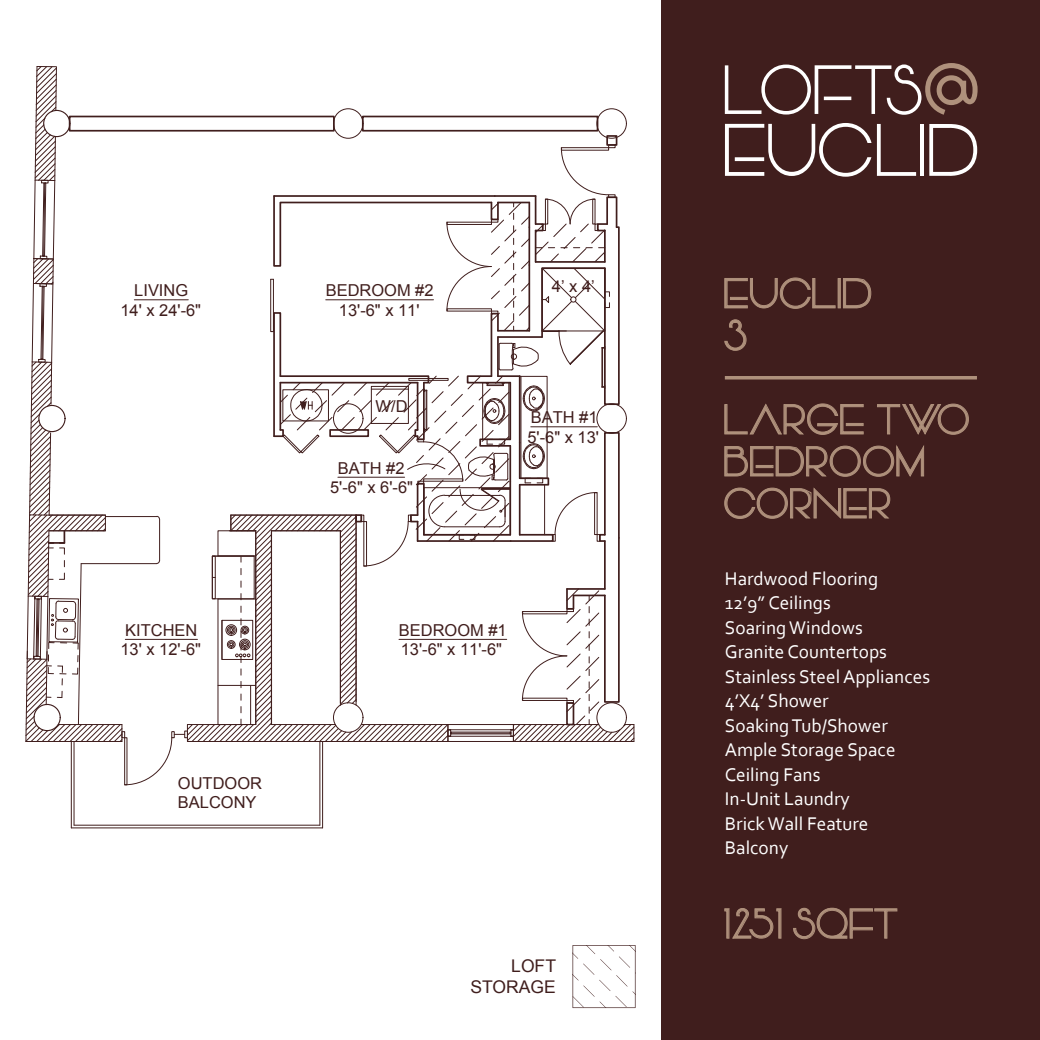
<style>
.page{position:relative;width:1040px;height:1040px;background:#fff}
.page>*{position:absolute;margin:0;border:0;box-sizing:border-box;transform-origin:0 0}
.t1{font:42px/42px "Vonique 64";letter-spacing:.02em;color:#af917c}
.t2{font:42px "Vonique 64";color:#af917c}
.t3{font:19.25px/24.5px "Corbel";color:#fff}
.t4{font:17.5px/21px "Arial";color:#401e1d;text-align:right}
.t5{font:16.45px/19.6px "Arial";color:#401e1d}
</style>
<div class="page">
<div style="left:662px;top:0;width:378px;height:1040px;background:#401e1d"></div>
<svg style="left:724px;top:277px;width:111px;height:32px"></svg>
<div style="left:837px;top:278px;width:3px;height:30px;border:1px solid #af917c"></div>
<svg style="left:843px;top:278px;width:28px;height:31px"></svg>
<svg style="left:724px;top:319px;width:22px;height:32px"></svg>
<svg style="left:724px;top:403px;width:139px;height:32px"></svg>
<svg style="left:877px;top:403px;width:92px;height:32px"></svg>
<svg style="left:724px;top:445px;width:200px;height:32px"></svg>
<svg style="left:724px;top:487px;width:166px;height:32px"></svg>
<svg style="left:724px;top:908px;width:57px;height:30px"></svg>
<svg style="left:793px;top:907px;width:104px;height:32px"></svg>
<svg style="left:724px;top:63px;width:253px;height:52px"></svg>
<svg style="left:725px;top:123px;width:146px;height:54px"></svg>
<svg style="left:877px;top:124px;width:39px;height:52px"></svg>
<hr style="left:920px;top:124px;width:4px;height:52px;background:#fff">
<svg style="left:929px;top:124px;width:48px;height:52px"></svg>
<hr style="left:724px;top:376px;width:252px;height:3px;background:#af917c">
<svg style="left:572px;top:945px;width:64px;height:63px"></svg>
<hr style="left:74px;top:741px;width:1px;height:84px;background:#401e1d">
<hr style="left:71px;top:741px;width:1px;height:87px;background:#401e1d">
<hr style="left:322px;top:741px;width:1px;height:87px;background:#401e1d">
<hr style="left:319px;top:741px;width:1px;height:84px;background:#401e1d">
<hr style="left:71px;top:827px;width:251px;height:1px;background:#401e1d">
<hr style="left:74px;top:824px;width:246px;height:1px;background:#401e1d">
<svg style="left:25px;top:66px;width:609px;height:719px"></svg>
<p class="t5" style="left:120px;top:281px;width:82px;text-align:center">LIVING<br>14' x 24'-6"</p>
<p class="t5" style="left:326px;top:281px;width:109px;text-align:center">BEDROOM #2<br>13'-6" x 11'</p>
<p class="t5" style="left:375px;top:396px;width:33px">W/D</p>
<p class="t5" style="left:330px;top:458px;width:84px;text-align:center">BATH #2<br>5'-6" x 6'-6"</p>
<p class="t5" style="left:552px;top:277px;width:44px">4’ x 4’</p>
<p class="t5" style="left:527px;top:407px;width:73px">BATH #1<br>5'-6" x 13'</p>
<p class="t5" style="left:120px;top:620px;width:82px">KITCHEN<br>13' x 12'-6"</p>
<p class="t5" style="left:399px;top:620px;width:109px">BEDROOM #1<br>13'-6" x 11'-6"</p>
<p class="t5" style="left:178px;top:773px;width:86px">OUTDOOR<br>BALCONY</p>
<p class="t4" style="left:470px;top:955px;width:87px">LOFT<br>STORAGE</p>
<h1 class="t1" style="left:724px;top:276px;width:150px">EUCLID<br>3</h1>
<h1 class="t1" style="left:724px;top:402px;width:247px">LARGE TWO<br>BEDROOM<br>CORNER</h1>
<p class="t3" style="left:724px;top:565px;width:207px">Hardwood Flooring<br>12’9” Ceilings<br>Soaring Windows<br>Granite Countertops<br>Stainless Steel Appliances<br>4’X4’ Shower<br>Soaking Tub/Shower<br>Ample Storage Space<br>Ceiling Fans<br>In-Unit Laundry<br>Brick Wall Feature<br>Balcony</p>
<h1 class="t2" style="left:724px;top:898px;width:176px">1251 SQFT</h1>
</div>
